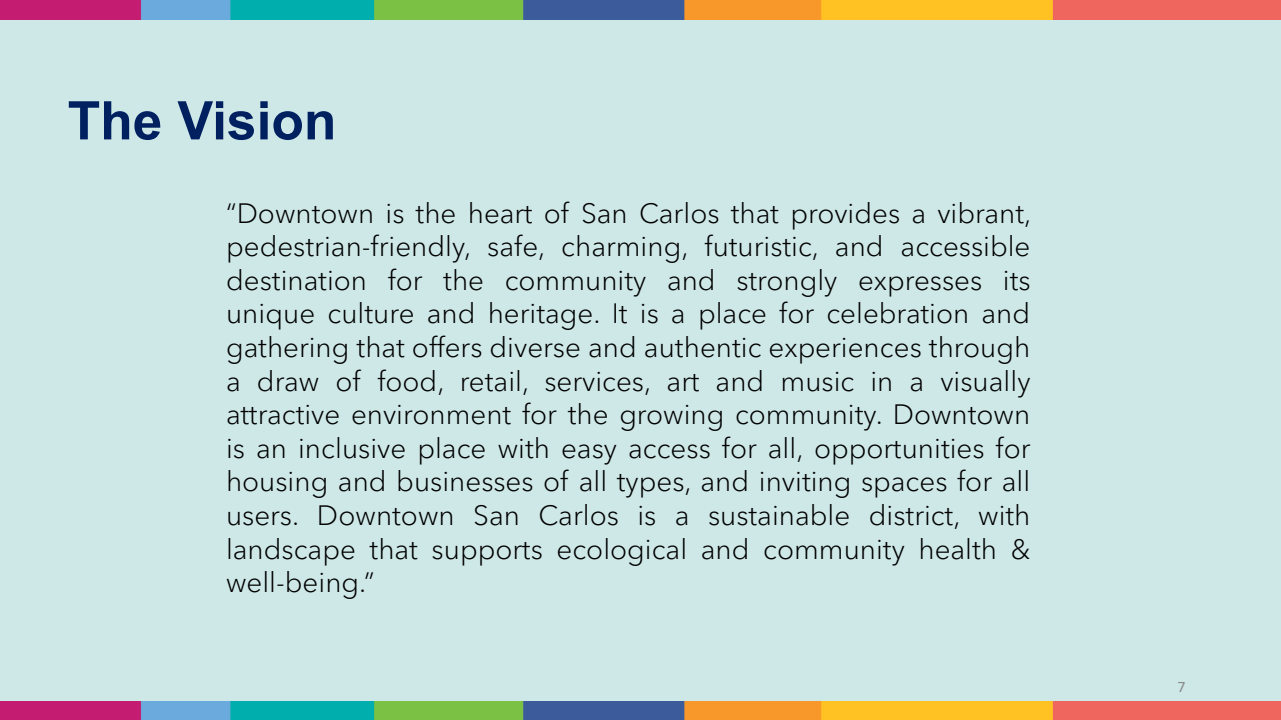
<style>
.page{position:relative;width:1281px;height:720px;background:#fff}
.page>*{position:absolute;margin:0;border:0;box-sizing:border-box;transform-origin:0 0}
.t1{font:700 53.3px "Arial";color:#002060}
.t2{font:300 28px/33.6px "Avenir Next LT Pro";color:#000;text-align:justify}
.t3{font:16px "Calibri";color:#898989}
</style>
<div class="page">
<div style="left:0;top:19px;width:1280px;height:682px;background:#cee7e7"></div>
<img style="left:0;top:0;width:1280px;height:19px">
<img style="left:0;top:701px;width:1280px;height:19px">
<h1 class="t1" style="left:68px;top:83px;width:270px">The Vision</h1>
<p class="t2" style="left:226px;top:196px;width:806px">“Downtown is the heart of San Carlos that provides a vibrant, pedestrian-friendly, safe, charming, futuristic, and accessible destination for the community and strongly expresses its unique culture and heritage. It is a place for celebration and gathering that offers diverse and authentic experiences through a draw of food, retail, services, art and music in a visually attractive environment for the growing community. Downtown is an inclusive place with easy access for all, opportunities for housing and businesses of all types, and inviting spaces for all users. Downtown San Carlos is a sustainable district, with landscape that supports ecological and community health &amp; well-being.”</p>
<p class="t3" style="left:1177px;top:675px;width:10px">7</p>
</div>
